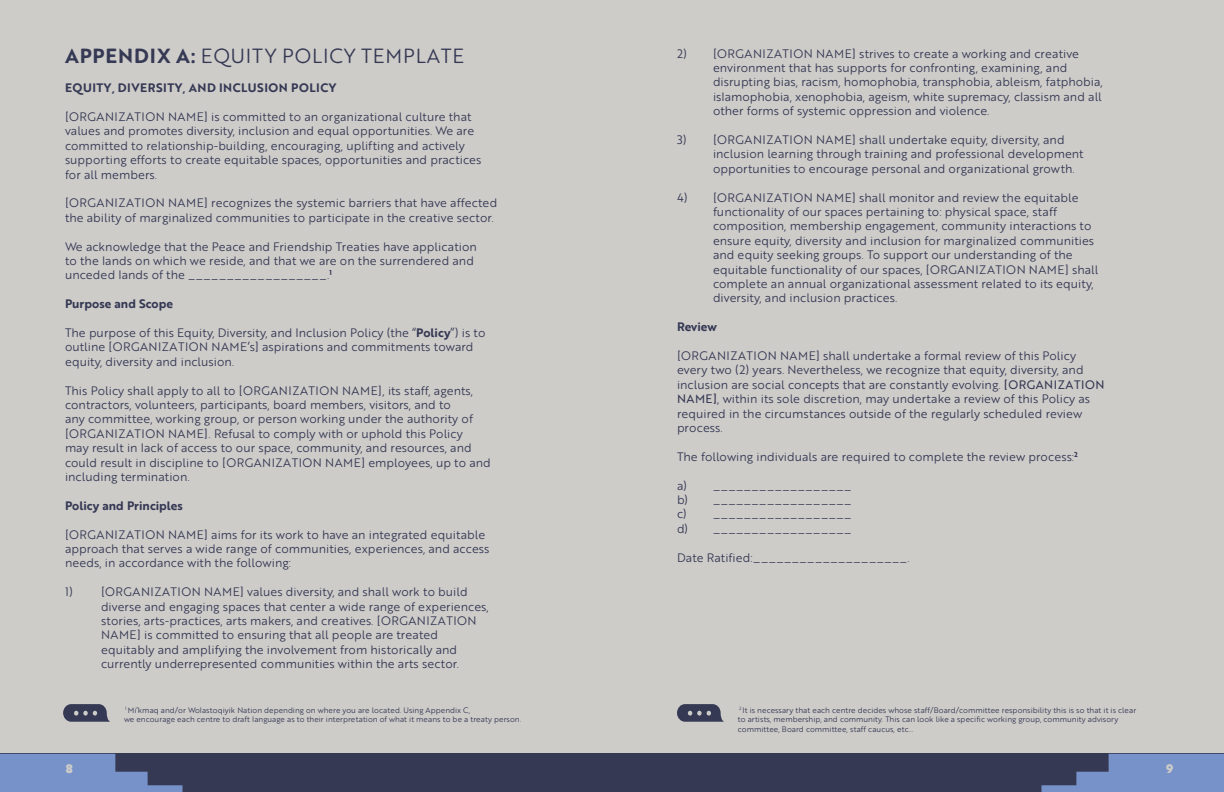
<style>
.page{position:relative;width:1224px;height:792px;background:#ceccc9}
.page>*{position:absolute;margin:0;border:0;box-sizing:border-box;transform-origin:0 0}
.Header_1{font:20px "Brother 1816 Printed";letter-spacing:.04em;color:#353954}
.t1{font:12px/14.4px "Brother 1816 Printed";color:#353954}
.t2{font:700 12px "Brother 1816 Printed";letter-spacing:.015em;color:#353954}
.t3{font:700 12px "Brother 1816 Printed";letter-spacing:.04em;color:#353954}
.t4{font:900 12px "Brother 1816 Printed";color:#ceccc9}
.t5{font:7.8px/9.4px "Brother 1816 Printed";color:#353954}
.s1{font-weight:700}
.s2{font-style:inherit}
</style>
<div class="page">
<div style="left:0;top:754px;width:1224px;height:38px;background:#353954"></div>
<svg style="left:1041px;top:754px;width:183px;height:38px"></svg>
<svg style="left:0;top:754px;width:182px;height:38px"></svg>
<svg style="left:63px;top:704px;width:47px;height:18px"></svg>
<svg style="left:677px;top:704px;width:47px;height:18px"></svg>
<p class="Header_1" style="left:65px;top:41px;width:401px"><span class="s1">APPENDIX A:</span> EQUITY POLICY TEMPLATE</p>
<p class="t3" style="left:65px;top:79px;width:273px">EQUITY, DIVERSITY, AND INCLUSION POLICY</p>
<p class="t1" style="left:65px;top:109px;width:418px">[ORGANIZATION NAME] is committed to an organizational culture that values and promotes diversity, inclusion and equal opportunities. We are committed to relationship-building, encouraging, uplifting and actively supporting efforts to create equitable spaces, opportunities and practices for all members.</p>
<p class="t1" style="left:65px;top:195px;width:434px">[ORGANIZATION NAME] recognizes the systemic barriers that have affected the ability of marginalized communities to participate in the creative sector.</p>
<p class="t1" style="left:65px;top:239px;width:413px">We acknowledge that the Peace and Friendship Treaties have application to the lands on which we reside, and that we are on the surrendered and unceded lands of the __________________.<sup>1</sup></p>
<p class="t2" style="left:65px;top:295px;width:110px">Purpose and Scope</p>
<p class="t1" style="left:65px;top:325px;width:422px">The purpose of this Equity, Diversity, and Inclusion Policy (the “<span class="s1">Policy</span>”) is to outline [ORGANIZATION NAME’s] aspirations and commitments toward equity, diversity and inclusion.</p>
<p class="t1" style="left:65px;top:383px;width:427px">This Policy shall apply to all to [ORGANIZATION NAME], its staff, agents, contractors, volunteers, participants, board members, visitors, and to<br>any committee, working group, or person working under the authority of [ORGANIZATION NAME]. Refusal to comply with or uphold this Policy<br>may result in lack of access to our space, community, and resources, and could result in discipline to [ORGANIZATION NAME] employees, up to and including termination.</p>
<p class="t2" style="left:65px;top:496px;width:119px">Policy and Principles</p>
<p class="t1" style="left:65px;top:527px;width:426px">[ORGANIZATION NAME] aims for its work to have an integrated equitable approach that serves a wide range of communities, experiences, and access needs, in accordance with the following:</p>
<p class="t1" style="left:101px;top:584px;width:389px;text-indent:-36px">1) [ORGANIZATION NAME] values diversity, and shall work to build diverse and engaging spaces that center a wide range of experiences, stories, arts-practices, arts makers, and creatives. [ORGANIZATION NAME] is committed to ensuring that all people are treated equitably and amplifying the involvement from historically and currently underrepresented communities within the arts sector.</p>
<p class="t1" style="left:713px;top:46px;width:391px;text-indent:-36px">2) [ORGANIZATION NAME] strives to create a working and creative environment that has supports for confronting, examining, and disrupting bias, racism, homophobia, transphobia, ableism, fatphobia,</p>
<p class="t1" style="left:713px;top:89px;width:390px">islamophobia, xenophobia, ageism, white supremacy, classism and all</p>
<p class="t1" style="left:713px;top:103px;width:278px">other forms of systemic oppression and violence.</p>
<p class="t1" style="left:713px;top:132px;width:372px;text-indent:-36px">3) [ORGANIZATION NAME] shall undertake equity, diversity, and inclusion learning through training and professional development opportunities to encourage personal and organizational growth.</p>
<p class="t1" style="left:713px;top:190px;width:387px;text-indent:-36px">4) [ORGANIZATION NAME] shall monitor and review the equitable functionality of our spaces pertaining to: physical space, staff composition, membership engagement, community interactions to ensure equity, diversity and inclusion for marginalized communities and equity seeking groups. To support our understanding of the equitable functionality of our spaces, [ORGANIZATION NAME] shall complete an annual organizational assessment related to its equity, diversity, and inclusion practices.</p>
<p class="t2" style="left:677px;top:318px;width:41px">Review</p>
<p class="t1" style="left:677px;top:348px;width:429px">[ORGANIZATION NAME] shall undertake a formal review of this Policy every two (2) years. Nevertheless, we recognize that equity, diversity, and inclusion are social concepts that are constantly evolving. <span class="s2">[ORGANIZATION NAME]</span>, within its sole discretion, may undertake a review of this Policy as required in the circumstances outside of the regularly scheduled review process.</p>
<p class="t1" style="left:677px;top:449px;width:402px">The following individuals are required to complete the review process:<sup>2</sup></p>
<p class="t1" style="left:677px;top:478px;width:176px">a) __________________</p>
<p class="t1" style="left:677px;top:492px;width:176px">b) __________________</p>
<p class="t1" style="left:677px;top:506px;width:176px">c) __________________</p>
<p class="t1" style="left:677px;top:521px;width:176px">d) __________________</p>
<p class="t1" style="left:677px;top:550px;width:234px">Date Ratified:____________________.</p>
<p class="t5" style="left:124px;top:705px;width:399px"><sup>1</sup> Mi’kmaq and/or Wolastoqiyik Nation depending on where you are located. Using Appendix C,<br>we encourage each centre to draft language as to their interpretation of what it means to be a treaty person.</p>
<p class="t5" style="left:738px;top:705px;width:400px"><sup>2</sup> It is necessary that each centre decides whose staff/Board/committee responsibility this is so that it is clear to artists, membership, and community. This can look like a specific working group, community advisory committee, Board committee, staff caucus, etc…</p>
<p class="t4" style="left:66px;top:759px;width:9px">8</p>
<p class="t4" style="left:1166px;top:759px;width:9px">9</p>
</div>
